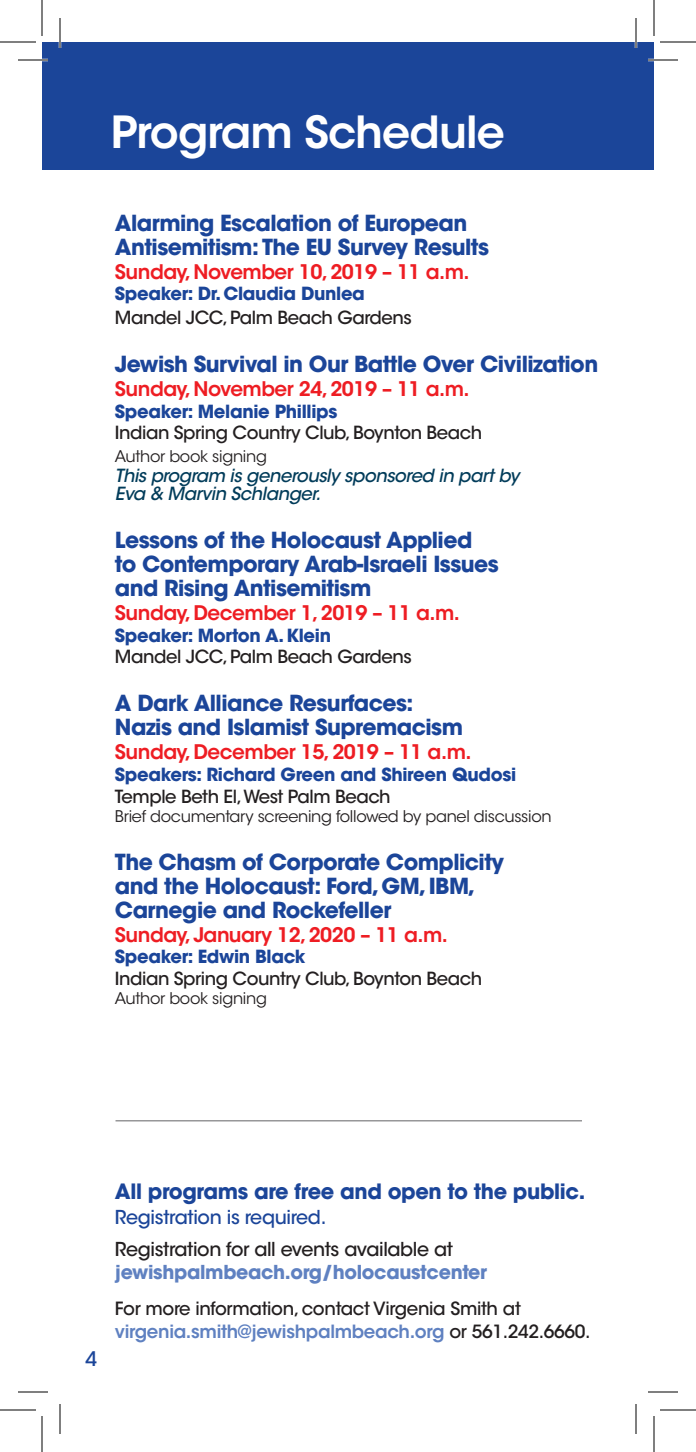
<style>
.page{position:relative;width:696px;height:1452px;background:#fff}
.page>*{position:absolute;margin:0;border:0;box-sizing:border-box;transform-origin:0 0}
.t1{font:600 44px "ITC Avant Garde Std";letter-spacing:-.02em;color:#fff}
.t2{font:700 22px/24px "ITC Avant Garde Std";letter-spacing:-.025em;color:#1b4599}
.t3{font:700 21px "ITC Avant Garde Std";letter-spacing:-.02em;color:#1b4599}
.t4{font:600 20px "ITC Avant Garde Std";letter-spacing:-.025em;color:#ee1d23}
.t5{font:500 20px "ITC Avant Garde Std";color:#1b4599}
.t6{font:500 19px "ITC Avant Garde Std";letter-spacing:-.02em;color:#231f20}
.t7{font:700 19px "ITC Avant Garde Std";letter-spacing:-.02em;color:#5f81c1}
.t8{font:500 19px "ITC Avant Garde Std";letter-spacing:-.02em;color:#1b4599}
.t9{font:500 18.2px/22.8px "ITC Avant Garde Std";letter-spacing:-.02em;color:#231f20}
.t10{font:500 18px "ITC Avant Garde Std";letter-spacing:-.025em;color:#231f20}
.t11{font:700 18px "ITC Avant Garde Std";letter-spacing:-.02em;color:#1b4599}
.t12{font:italic 500 18px/18px "ITC Avant Garde Std";letter-spacing:-.025em;color:#023c5a}
.t13{font:16px "ITC Avant Garde Std";letter-spacing:-.02em;color:#231f20}
.s1{font-weight:600;color:#5f81c1}
</style>
<div class="page">
<hr style="left:116px;top:1120px;width:466px;height:1px;background:#636366">
<div style="left:42px;top:42px;width:612px;height:127px;background:#1b4599"></div>
<hr style="left:18px;top:59px;width:30px;height:2px;background:#fff">
<hr style="left:648px;top:59px;width:30px;height:2px;background:#fff">
<hr style="left:59px;top:18px;width:2px;height:30px;background:#fff">
<hr style="left:635px;top:18px;width:2px;height:30px;background:#fff">
<hr style="left:18px;top:60px;width:30px;height:1px;background:#000">
<hr style="left:648px;top:60px;width:30px;height:1px;background:#000">
<hr style="left:18px;top:1392px;width:30px;height:1px;background:#000">
<hr style="left:648px;top:1392px;width:30px;height:1px;background:#000">
<hr style="left:60px;top:18px;width:1px;height:30px;background:#000">
<hr style="left:60px;top:1404px;width:1px;height:30px;background:#000">
<hr style="left:636px;top:18px;width:1px;height:30px;background:#000">
<hr style="left:636px;top:1404px;width:1px;height:30px;background:#000">
<hr style="left:0;top:42px;width:36px;height:1px;background:#000">
<hr style="left:660px;top:42px;width:36px;height:1px;background:#000">
<hr style="left:0;top:1410px;width:36px;height:1px;background:#000">
<hr style="left:660px;top:1410px;width:36px;height:1px;background:#000">
<hr style="left:42px;top:0;width:1px;height:36px;background:#000">
<hr style="left:42px;top:1416px;width:1px;height:36px;background:#000">
<hr style="left:654px;top:0;width:1px;height:36px;background:#000">
<hr style="left:654px;top:1416px;width:1px;height:36px;background:#000">
<h1 class="t1" style="left:111px;top:104px;width:395px">Program Schedule</h1>
<p class="t2" style="left:115px;top:210px;width:376px">Alarming Escalation of European<br>Antisemitism: The EU Survey Results</p>
<p class="t4" style="left:115px;top:259px;width:356px">Sunday, November 10, 2019 – 11 a.m.</p>
<p class="t11" style="left:115px;top:282px;width:252px">Speaker: Dr. Claudia Dunlea</p>
<p class="t10" style="left:115px;top:306px;width:298px">Mandel JCC, Palm Beach Gardens</p>
<p class="t2" style="left:115px;top:352px;width:485px">Jewish Survival in Our Battle Over Civilization</p>
<p class="t4" style="left:115px;top:376px;width:356px">Sunday, November 24, 2019 – 11 a.m.</p>
<p class="t11" style="left:115px;top:399px;width:224px">Speaker: Melanie Phillips</p>
<p class="t10" style="left:115px;top:422px;width:369px">Indian Spring Country Club, Boynton Beach</p>
<p class="t13" style="left:115px;top:447px;width:154px">Author book signing</p>
<p class="t12" style="left:115px;top:467px;width:406px">This program is generously sponsored in part by<br>Eva &amp; Marvin Schlanger.</p>
<p class="t2" style="left:115px;top:528px;width:385px">Lessons of the Holocaust Applied to Contemporary Arab-Israeli Issues and Rising Antisemitism</p>
<p class="t4" style="left:115px;top:600px;width:347px">Sunday, December 1, 2019 – 11 a.m.</p>
<p class="t11" style="left:115px;top:623px;width:218px">Speaker: Morton A. Klein</p>
<p class="t10" style="left:115px;top:646px;width:298px">Mandel JCC, Palm Beach Gardens</p>
<p class="t2" style="left:115px;top:691px;width:350px">A Dark Alliance Resurfaces:<br>Nazis and Islamist Supremacism</p>
<p class="t4" style="left:115px;top:739px;width:358px">Sunday, December 15, 2019 – 11 a.m.</p>
<p class="t11" style="left:115px;top:763px;width:403px">Speakers: Richard Green and Shireen Qudosi</p>
<p class="t10" style="left:115px;top:785px;width:277px">Temple Beth El, West Palm Beach</p>
<p class="t13" style="left:115px;top:806px;width:438px">Brief documentary screening followed by panel discussion</p>
<p class="t2" style="left:115px;top:850px;width:391px">The Chasm of Corporate Complicity and the Holocaust: Ford, GM, IBM,<br>Carnegie and Rockefeller</p>
<p class="t4" style="left:115px;top:922px;width:334px">Sunday, January 12, 2020 – 11 a.m.</p>
<p class="t11" style="left:115px;top:945px;width:192px">Speaker: Edwin Black</p>
<p class="t10" style="left:115px;top:967px;width:369px">Indian Spring Country Club, Boynton Beach</p>
<p class="t13" style="left:115px;top:989px;width:154px">Author book signing</p>
<p class="t5" style="left:86px;top:1346px;width:13px">4</p>
<p class="t3" style="left:115px;top:1177px;width:472px">All programs are free and open to the public.</p>
<p class="t8" style="left:115px;top:1205px;width:213px">Registration is required.</p>
<p class="t6" style="left:115px;top:1237px;width:340px">Registration for all events available at</p>
<p class="t7" style="left:115px;top:1260px;width:374px">jewishpalmbeach.org/holocaustcenter</p>
<p class="t9" style="left:115px;top:1297px;width:477px">For more information, contact Virgenia Smith at <span class="s1">virgenia.smith@jewishpalmbeach.org</span> or 561.242.6660.</p>
</div>
